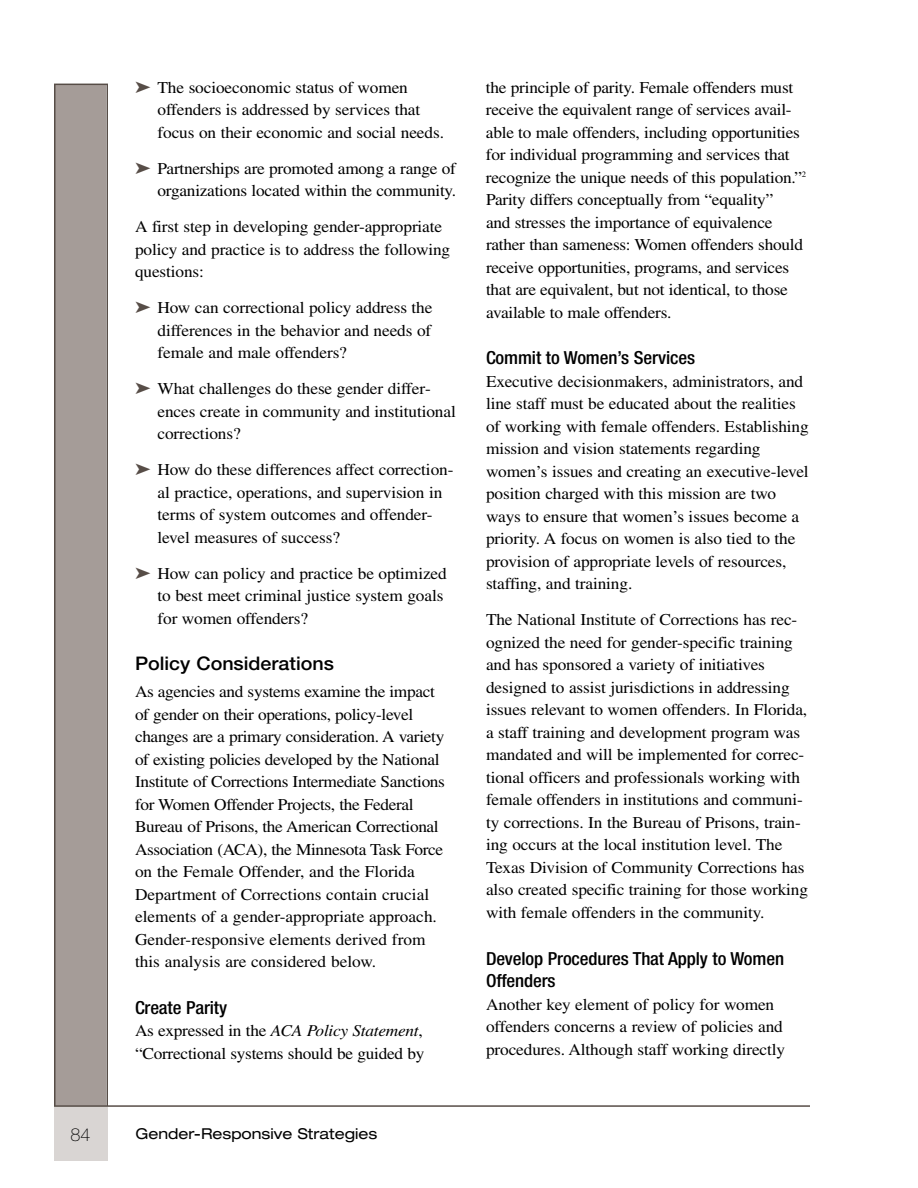
<style>
.page{position:relative;width:918px;height:1188px;background:#fff}
.page>*{position:absolute;margin:0;border:0;box-sizing:border-box;transform-origin:0 0}
.t1{font:500 18.75px "Helvetica Neue";color:#000;scale:1.05 1}
.t2{font:500 condensed 18px/22.5px "Helvetica Neue";letter-spacing:-.01em;color:#000;scale:1.05 1}
.t3{font:100 18px "Helvetica Neue";color:#000}
.t4{font:16.5px/22.5px "Times";letter-spacing:-.01em;color:#000;scale:1.05 1}
.t5{font:expanded 15px "Helvetica Neue";color:#000}
.s1{color:#574d47}
.s2{font-style:italic}
</style>
<div class="page">
<div style="left:56px;top:85px;width:50px;height:1023px;background:#a59c98"></div>
<div style="left:54px;top:84px;width:54px;height:1025px;border:2px solid #574d47"></div>
<div style="left:54px;top:1106px;width:54px;height:55px;background:#d9d5d3"></div>
<hr style="left:54px;top:1105px;width:756px;height:2px;background:#574d47">
<p class="t4" style="left:157px;top:77px;width:274px;text-indent:-22px"><span class="s1">➤</span> The socioeconomic status of women offenders is addressed by services that focus on their economic and social needs.</p>
<p class="t4" style="left:135px;top:158px;width:307px;text-align:right"><span class="s1">➤</span> Partnerships are promoted among a range of organizations located within the community.</p>
<p class="t4" style="left:135px;top:217px;width:302px">A first step in developing gender-appropriate policy and practice is to address the following questions:</p>
<p class="t4" style="left:157px;top:298px;width:263px;text-align:justify;text-indent:-22px"><span class="s1">➤</span> How can correctional policy address the differences in the behavior and needs of female and male offenders?</p>
<p class="t4" style="left:157px;top:379px;width:286px;text-indent:-22px"><span class="s1">➤</span> What challenges do these gender differ&shy;ences create in community and institutional corrections?</p>
<p class="t4" style="left:157px;top:460px;width:283px;text-indent:-22px"><span class="s1">➤</span> How do these differences affect correction&shy;al practice, operations, and supervision in terms of system outcomes and offender&shy;level measures of success?</p>
<p class="t4" style="left:157px;top:563px;width:277px;text-indent:-22px"><span class="s1">➤</span> How can policy and practice be optimized to best meet criminal justice system goals for women offenders?</p>
<p class="t1" style="left:135px;top:657px;width:191px">Policy Considerations</p>
<p class="t4" style="left:135px;top:682px;width:297px">As agencies and systems examine the impact of gender on their operations, policy-level changes are a primary consideration. A variety of existing policies developed by the National Institute of Corrections Intermediate Sanctions for Women Offender Projects, the Federal Bureau of Prisons, the American Correctional Association (ACA), the Minnesota Task Force on the Female Offender, and the Florida Department of Corrections contain crucial elements of a gender-appropriate approach.<br>Gender-responsive elements derived from this analysis are considered below.</p>
<p class="t2" style="left:135px;top:998px;width:89px">Create Parity</p>
<p class="t4" style="left:135px;top:1021px;width:277px">As expressed in the <span class="s2">ACA Policy Statement</span>, “Correctional systems should be guided by</p>
<p class="t3" style="left:71px;top:1128px;width:22px">84</p>
<p class="t5" style="left:136px;top:1128px;width:243px">Gender-Responsive Strategies</p>
<p class="t4" style="left:486px;top:77px;width:306px">the principle of parity. Female offenders must receive the equivalent range of services avail&shy;able to male offenders, including opportunities for individual programming and services that recognize the unique needs of this population.”<sup>2<br></sup>Parity differs conceptually from “equality”<br>and stresses the importance of equivalence rather than sameness: Women offenders should receive opportunities, programs, and services that are equivalent, but not identical, to those available to male offenders.</p>
<p class="t2" style="left:486px;top:348px;width:201px">Commit to Women’s Services</p>
<p class="t4" style="left:486px;top:372px;width:309px">Executive decisionmakers, administrators, and line staff must be educated about the realities of working with female offenders. Establishing mission and vision statements regarding women’s issues and creating an executive-level position charged with this mission are two ways to ensure that women’s issues become a priority. A focus on women is also tied to the provision of appropriate levels of resources, staffing, and training.</p>
<p class="t4" style="left:486px;top:610px;width:308px">The National Institute of Corrections has rec&shy;ognized the need for gender-specific training and has sponsored a variety of initiatives designed to assist jurisdictions in addressing issues relevant to women offenders. In Florida, a staff training and development program was mandated and will be implemented for correc&shy;tional officers and professionals working with female offenders in institutions and communi&shy;ty corrections. In the Bureau of Prisons, train&shy;ing occurs at the local institution level. The Texas Division of Community Corrections has also created specific training for those working with female offenders in the community.</p>
<p class="t2" style="left:486px;top:949px;width:285px">Develop Procedures That Apply to Women<br>Offenders</p>
<p class="t4" style="left:486px;top:994px;width:286px">Another key element of policy for women offenders concerns a review of policies and procedures. Although staff working directly</p>
</div>
